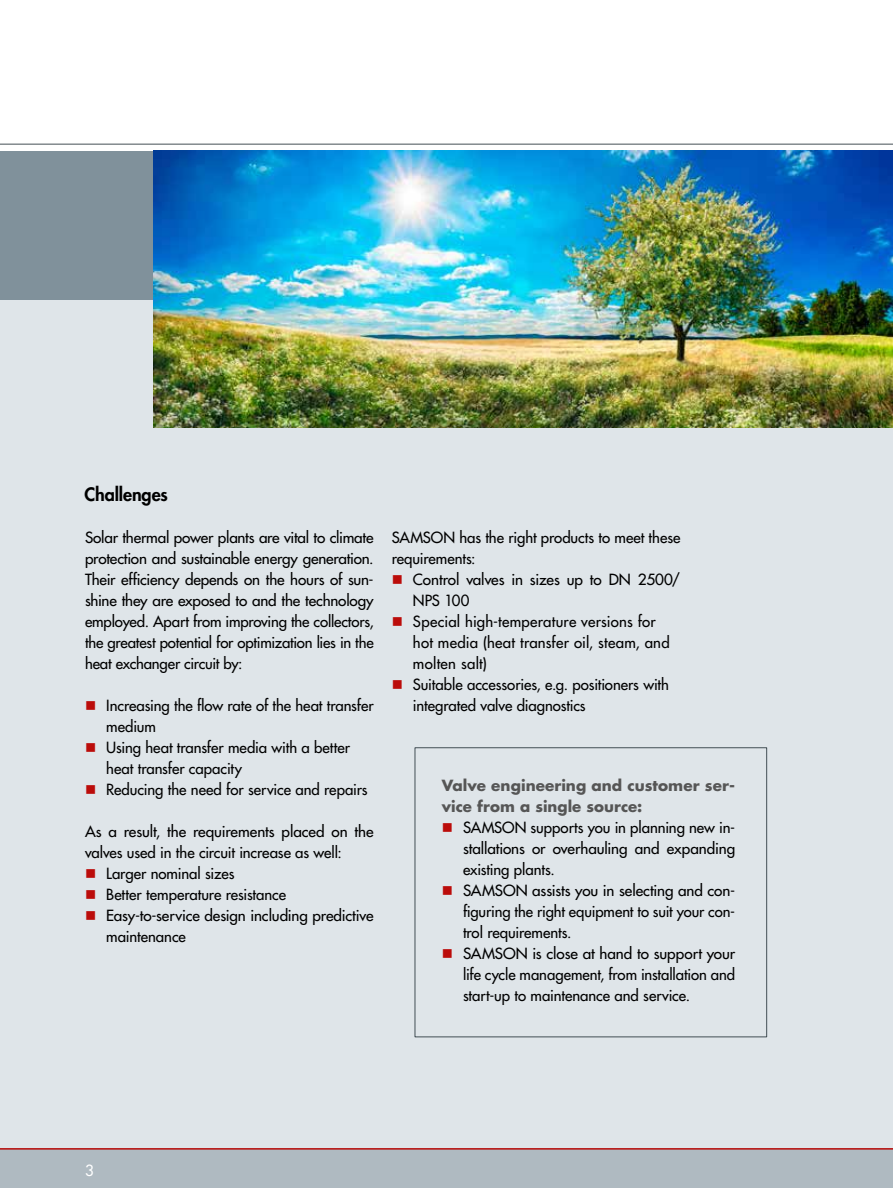
<style>
.page{position:relative;width:893px;height:1188px;background:#fff}
.page>*{position:absolute;margin:0;border:0;box-sizing:border-box;transform-origin:0 0}
.t1{font:800 18px "Futura";letter-spacing:-.005em;color:#000}
.t2{font:15px/21px "Futura";letter-spacing:-.005em;color:#000}
.t3{font:700 15px/21px "Futura";color:#565656}
.t4{font:15px "Futura";color:#fff}
</style>
<div class="page">
<div style="left:0;top:151px;width:893px;height:1037px;background:#dfe5e9"></div>
<div style="left:0;top:151px;width:893px;height:149px;background:#80919b"></div>
<div style="left:0;top:1149px;width:893px;height:39px;background:#afbac1"></div>
<hr style="left:0;top:1148px;width:893px;height:2px;background:#bb0c0a">
<hr style="left:0;top:144px;width:893px;height:1px;background:#434f55">
<img style="left:153px;top:151px;width:740px;height:276px">
<div style="left:415px;top:747px;width:352px;height:290px;background:#dfe5e9;border:1px solid #434f55"></div>
<p class="t1" style="left:85px;top:483px;width:85px">Challenges</p>
<p class="t2" style="left:85px;top:527px;width:290px;text-align:justify">Solar thermal power plants are vital to climate protection and sustainable energy generation.<br>Their efficiency depends on the hours of sun&shy;shine they are exposed to and the technology employed. Apart from improving the collectors, the greatest potential for optimization lies in the heat exchanger circuit by:</p>
<p class="t2" style="left:106px;top:695px;width:269px">Increasing the flow rate of the heat transfer medium<br>Using heat transfer media with a better heat transfer capacity<br>Reducing the need for service and repairs</p>
<p class="t2" style="left:85px;top:821px;width:290px">As a result, the requirements placed on the</p>
<p class="t2" style="left:85px;top:842px;width:258px">valves used in the circuit increase as well:</p>
<p class="t2" style="left:106px;top:863px;width:130px">Larger nominal sizes</p>
<p class="t2" style="left:106px;top:884px;width:181px">Better temperature resistance</p>
<p class="t2" style="left:106px;top:905px;width:269px">Easy-to-service design including predictive</p>
<p class="t2" style="left:106px;top:926px;width:81px">maintenance</p>
<p class="t2" style="left:392px;top:527px;width:290px">SAMSON has the right products to meet these requirements:</p>
<p class="t2" style="left:413px;top:569px;width:269px">Control valves in sizes up to DN 2500/<br>NPS 100<br>Special high-temperature versions for<br>hot media (heat transfer oil, steam, and molten salt)<br>Suitable accessories, e.g. positioners with integrated valve diagnostics</p>
<p class="t3" style="left:442px;top:775px;width:295px">Valve engineering and customer ser&shy;vice from a single source:</p>
<p class="t2" style="left:463px;top:817px;width:274px">SAMSON supports you in planning new in&shy;stallations or overhauling and expanding existing plants.<br>SAMSON assists you in selecting and con&shy;figuring the right equipment to suit your con&shy;trol requirements.<br>SAMSON is close at hand to support your life cycle management, from installation and start-up to maintenance and service.</p>
<p class="t4" style="left:85px;top:1161px;width:10px">3</p>
</div>
